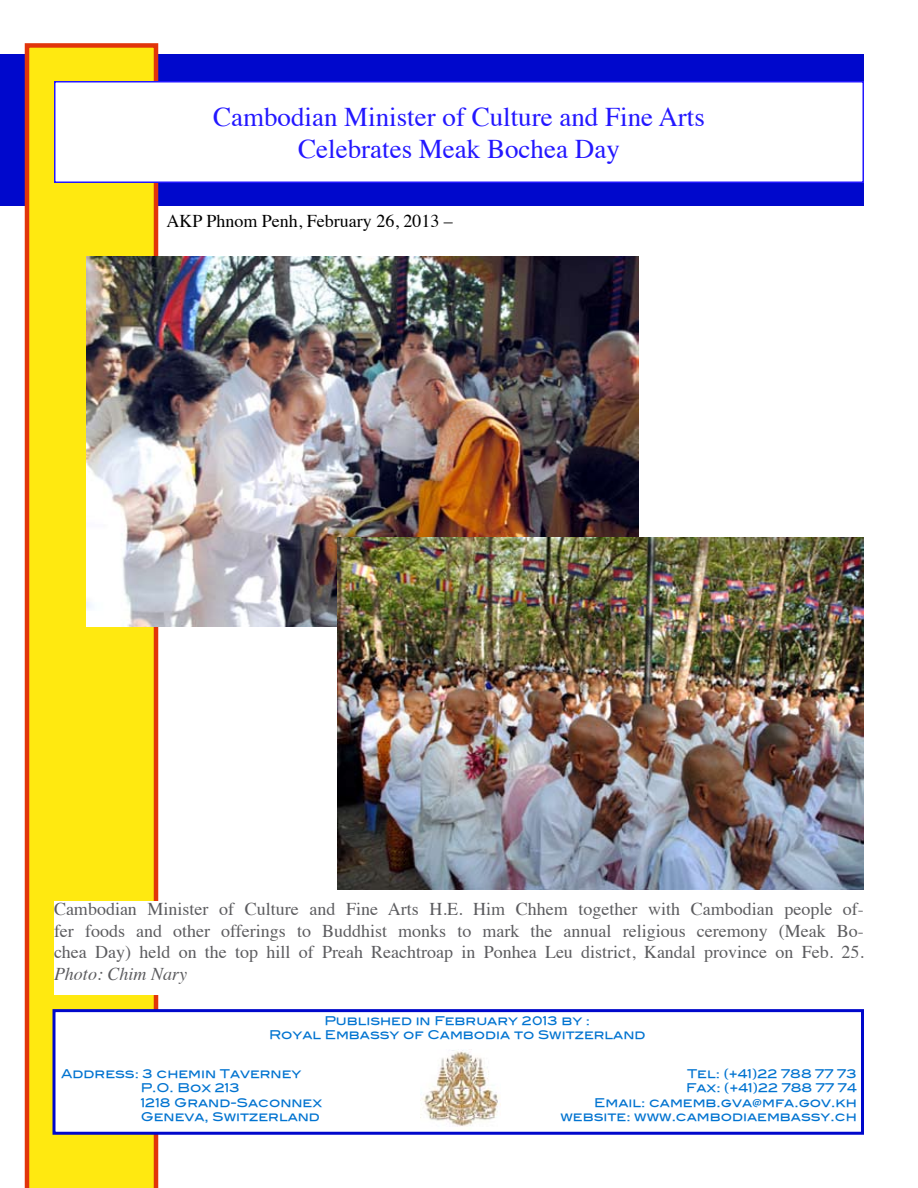
<style>
.page{position:relative;width:918px;height:1188px;background:#fff}
.page>*{position:absolute;margin:0;border:0;box-sizing:border-box;transform-origin:0 0}
.t1{font:27px/32.4px "Times";color:#2317ff;text-align:center}
.t2{font:18px/21.6px "Times";color:#5c5c5f;text-align:justify}
.t3{font:18px "Times";color:#000}
.t4{font:italic 18px "Times";color:#5c5c5f}
.t5{font:12px/14.4px "Blair Md ITCTT Medium";color:#0073d0}
</style>
<div class="page">
<div style="left:1px;top:54px;width:863px;height:152px;background:#0008cc"></div>
<svg style="left:25px;top:43px;width:133px;height:1145px;background:#fcda10"></svg>
<div style="left:52px;top:1009px;width:812px;height:126px;background:#fff;border:3px solid #0008cc"></div>
<img style="left:420px;top:1049px;width:81px;height:78px">
<div style="left:55px;top:82px;width:808px;height:100px;background:#fff"></div>
<div style="left:54px;top:81px;width:810px;height:102px;border:2px solid #2317ff"></div>
<div style="left:54px;top:902px;width:810px;height:93px;background:#fff"></div>
<img style="left:87px;top:257px;width:552px;height:370px">
<img style="left:338px;top:537px;width:526px;height:353px">
<h1 class="t1" style="left:213px;top:98px;width:493px">Cambodian Minister of Culture and Fine Arts<br>Celebrates Meak Bochea Day</h1>
<p class="t3" style="left:166px;top:204px;width:288px">AKP Phnom Penh, February 26, 2013 –</p>
<p class="t2" style="left:54px;top:897px;width:811px">Cambodian Minister of Culture and Fine Arts H.E. Him Chhem together with Cambodian people of&shy;fer foods and other offerings to Buddhist monks to mark the annual religious ceremony (Meak Bo&shy;chea Day) held on the top hill of Preah Reachtroap in Ponhea Leu district, Kandal province on Feb. 25.</p>
<p class="t4" style="left:54px;top:958px;width:135px">Photo: Chim Nary</p>
<p class="t5" style="left:269px;top:1012px;width:378px;text-align:center">Published in February 2013 by :<br>Royal Embassy of Cambodia to Switzerland</p>
<p class="t5" style="left:141px;top:1065px;width:183px;text-indent:-80px">Address: 3 chemin Taverney<br>P.O. Box 213<br>1218 Grand-Saconnex<br>Geneva, Switzerland</p>
<p class="t5" style="left:561px;top:1065px;width:298px;text-align:right">Tel: (+41)22 788 77 73<br>Fax: (+41)22 788 77 74<br>Email: camemb.gva@mfa.gov.kh website: www.cambodiaembassy.ch</p>
</div>
